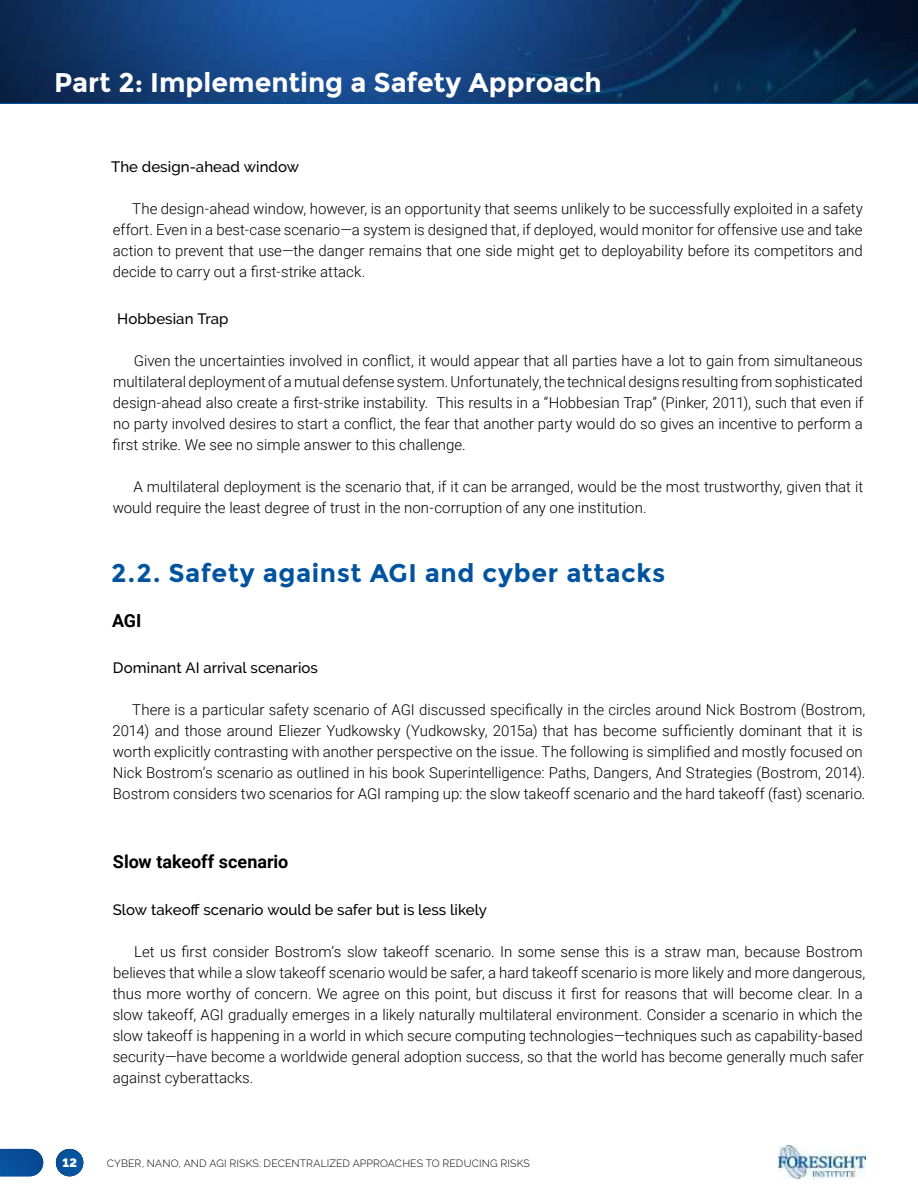
<style>
.page{position:relative;width:918px;height:1188px;background:#fff}
.page>*{position:absolute;margin:0;border:0;box-sizing:border-box;transform-origin:0 0}
.t1{font:700 27px "Montserrat";color:#fff}
.t2{font:700 25.5px "Montserrat";letter-spacing:.025em;color:#00539f}
.t3{font:700 18px "Roboto";color:#000}
.t4{font:300 15px/21px "Roboto";color:#000}
.t5{font:500 15px "Raleway";letter-spacing:.005em;color:#000}
.t6{font:900 12px "Raleway";color:#fff}
.t7{font:300 10.5px "Raleway";letter-spacing:.015em;color:#000}
</style>
<div class="page">
<img style="left:0;top:0;width:918px;height:103px">
<img style="left:56px;top:1149px;width:27px;height:27px;border-radius:14px">
<img style="left:0;top:1149px;width:43px;height:27px">
<img style="left:778px;top:1146px;width:87px;height:33px">
<h1 class="t1" style="left:54px;top:71px;width:549px">Part 2: Implementing a Safety Approach</h1>
<p class="t5" style="left:111px;top:159px;width:190px">The design-ahead window</p>
<p class="t4" style="left:113px;top:200px;width:752px;text-align:justify;text-indent:19px">The design-ahead window, however, is an opportunity that seems unlikely to be successfully exploited in a safety effort. Even in a best-case scenario—a system is designed that, if deployed, would monitor for offensive use and take action to prevent that use—the danger remains that one side might get to deployability before its competitors and decide to carry out a first-strike attack.</p>
<p class="t5" style="left:117px;top:310px;width:113px">Hobbesian Trap</p>
<p class="t4" style="left:113px;top:350px;width:752px;text-align:justify;text-indent:21px">Given the uncertainties involved in conflict, it would appear that all parties have a lot to gain from simultaneous multilateral deployment of a mutual defense system. Unfortunately, the technical designs resulting from sophisticated design-ahead also create a first-strike instability. This results in a “Hobbesian Trap” (Pinker, 2011), such that even if no party involved desires to start a conflict, the fear that another party would do so gives an incentive to perform a first strike. We see no simple answer to this challenge.</p>
<p class="t4" style="left:113px;top:477px;width:752px;text-indent:21px">A multilateral deployment is the scenario that, if it can be arranged, would be the most trustworthy, given that it would require the least degree of trust in the non-corruption of any one institution.</p>
<h2 class="t2" style="left:111px;top:563px;width:556px">2.2. Safety against AGI and cyber attacks</h2>
<p class="t3" style="left:112px;top:613px;width:31px">AGI</p>
<p class="t5" style="left:113px;top:660px;width:207px">Dominant AI arrival scenarios</p>
<p class="t4" style="left:112px;top:699px;width:755px;text-indent:20px">There is a particular safety scenario of AGI discussed specifically in the circles around Nick Bostrom (Bostrom, 2014) and those around Eliezer Yudkowsky (Yudkowsky, 2015a) that has become sufficiently dominant that it is worth explicitly contrasting with another perspective on the issue. The following is simplified and mostly focused on Nick Bostrom’s scenario as outlined in his book Superintelligence: Paths, Dangers, And Strategies (Bostrom, 2014).<br>Bostrom considers two scenarios for AGI ramping up: the slow takeoff scenario and the hard takeoff (fast) scenario.</p>
<p class="t3" style="left:113px;top:855px;width:177px">Slow takeoff scenario</p>
<p class="t5" style="left:113px;top:901px;width:376px">Slow takeoff scenario would be safer but is less likely</p>
<p class="t4" style="left:113px;top:941px;width:754px;text-indent:21px">Let us first consider Bostrom’s slow takeoff scenario. In some sense this is a straw man, because Bostrom believes that while a slow takeoff scenario would be safer, a hard takeoff scenario is more likely and more dangerous, thus more worthy of concern. We agree on this point, but discuss it first for reasons that will become clear. In a slow takeoff, AGI gradually emerges in a likely naturally multilateral environment. Consider a scenario in which the slow takeoff is happening in a world in which secure computing technologies—techniques such as capability-based security—have become a worldwide general adoption success, so that the world has become generally much safer against cyberattacks.</p>
<p class="t6" style="left:62px;top:1156px;width:16px">12</p>
<p class="t7" style="left:107px;top:1159px;width:424px">CYBER, NANO, AND AGI RISKS: DECENTRALIZED APPROACHES TO REDUCING RISKS</p>
</div>
